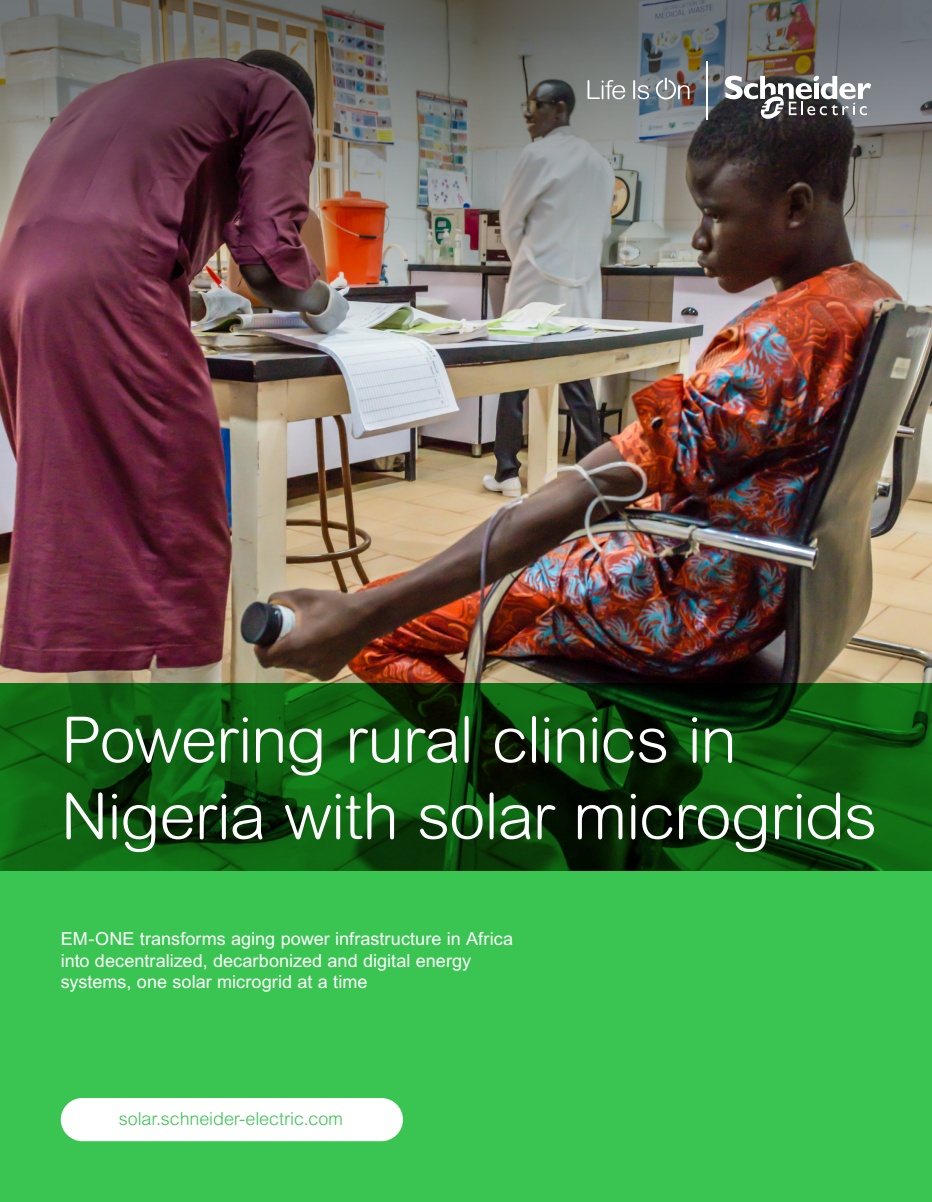
<style>
.page{position:relative;width:932px;height:1202px;background:#fff}
.page>*{position:absolute;margin:0;border:0;box-sizing:border-box;transform-origin:0 0}
.Cover_Headline{font:300 63.3px/76.5px "Arial Rounded MT Pro";letter-spacing:-.02em;color:#fff;scale:1.04 1}
.Cover_Subhead{font:18px/21.6px "Arial MT Std";letter-spacing:.005em;color:#fff}
.Cover_Capsule{font:300 18px "Arial MT Std";letter-spacing:-.005em;color:#3ac552}
</style>
<div class="page">
<img style="left:0;top:400px;width:932px;height:471px">
<div style="left:0;top:871px;width:932px;height:331px;background:#3ac552"></div>
<div style="left:61px;top:1098px;width:342px;height:43px;background:#fff;border-radius:22px"></div>
<img style="left:0;top:0;width:932px;height:400px">
<svg style="left:587px;top:80px;width:38px;height:19px"></svg>
<svg style="left:633px;top:80px;width:16px;height:19px"></svg>
<svg style="left:656px;top:78px;width:33px;height:21px"></svg>
<svg style="left:725px;top:75px;width:146px;height:45px"></svg>
<hr style="left:706px;top:61px;width:1px;height:58px;background:#fff">
<svg style="left:0;top:683px;width:932px;height:187px"></svg>
<p class="Cover_Headline" style="left:61px;top:704px;width:786px">Powering rural clinics in<br>Nigeria with solar microgrids</p>
<p class="Cover_Subhead" style="left:61px;top:927px;width:454px">EM-ONE transforms aging power infrastructure in Africa into decentralized, decarbonized and digital energy systems, one solar microgrid at a time</p>
<p class="Cover_Capsule" style="left:119px;top:1108px;width:226px">solar.schneider-electric.com</p>
</div>
